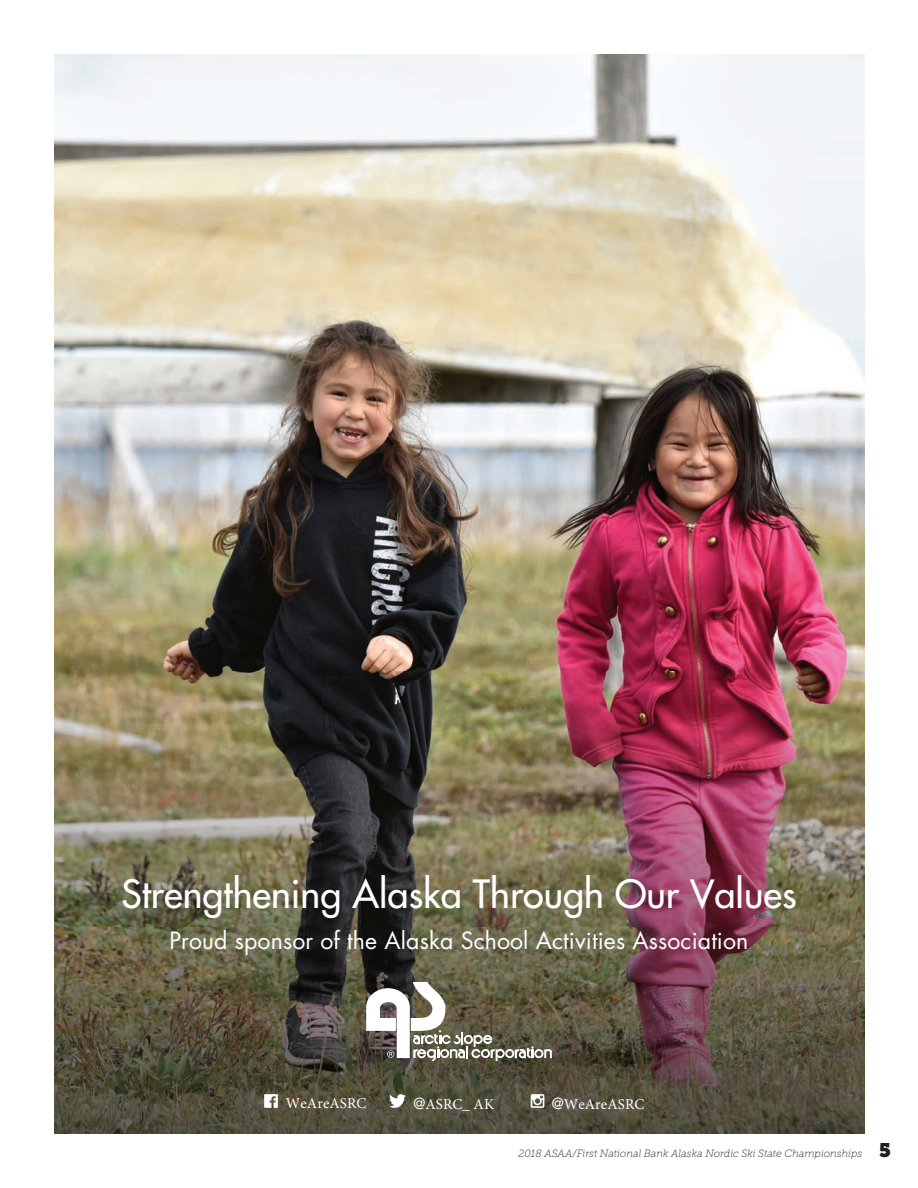
<style>
.page{position:relative;width:918px;height:1188px;background:#fff}
.page>*{position:absolute;margin:0;border:0;box-sizing:border-box;transform-origin:0 0}
.t1{font:37.95px "Futura";color:#fff}
.t2{font:23.1px "Futura";letter-spacing:.005em;color:#fff}
.t3{font:15px "Minion Pro";letter-spacing:.005em;color:#fff}
.t4{font:italic 10.5px "Museo Slab 100";color:#231f20}
.s1{font-family:"Futura"}
.s2{font-family:"Museo Slab";font-style:normal;font-size:19.5px}
</style>
<div class="page">
<img style="left:54px;top:54px;width:810px;height:1080px">
<svg style="left:366px;top:982px;width:186px;height:79px"></svg>
<svg style="left:264px;top:1094px;width:14px;height:14px"></svg>
<svg style="left:389px;top:1094px;width:17px;height:14px"></svg>
<svg style="left:531px;top:1094px;width:13px;height:14px"></svg>
<p class="t1" style="left:121px;top:869px;width:677px">Strengthening Alaska Through Our Values</p>
<p class="t2" style="left:170px;top:925px;width:580px">Proud sponsor of the Alaska School Activities Association</p>
<p class="t3" style="left:286px;top:1093px;width:82px">WeAreASRC</p>
<p class="t3" style="left:413px;top:1094px;width:82px"><span class="s1">@</span>ASRC_ AK</p>
<p class="t3" style="left:552px;top:1094px;width:94px"><span class="s1">@</span>WeAreASRC</p>
<p class="t4" style="left:518px;top:1147px;width:374px">2018 ASAA/First National Bank Alaska Nordic Ski State Championships <span class="s2">5</span></p>
</div>
